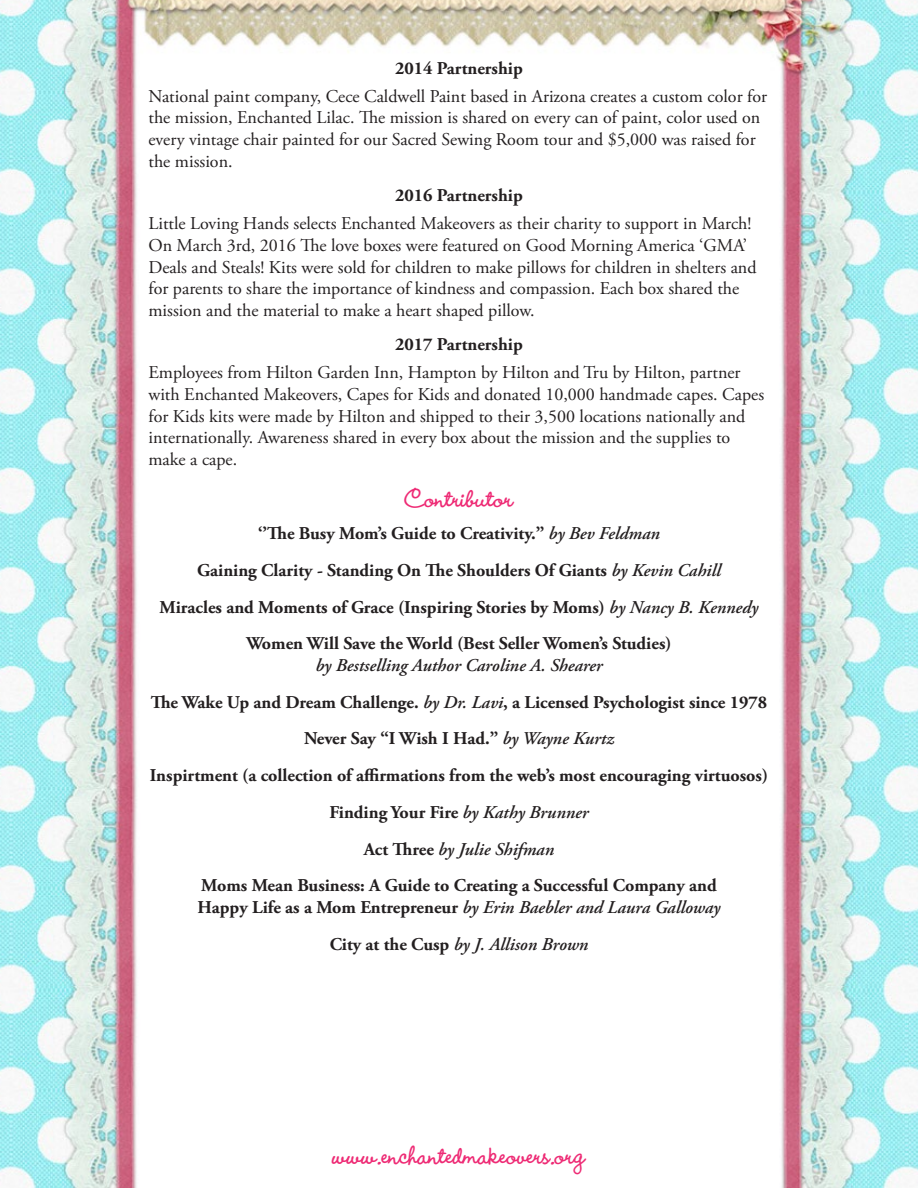
<style>
.page{position:relative;width:918px;height:1188px;background:#fff}
.page>*{position:absolute;margin:0;border:0;box-sizing:border-box;transform-origin:0 0}
.t1{font:700 31.5px "Wendy LP Std";color:#ee2b75}
.t2{font:18px/21.6px "Adobe Garamond Pro";color:#231f20}
.t3{font:700 18px/36.8px "Adobe Garamond Pro";color:#231f20;text-align:center}
.t4{font:italic 600 18px/36.8px "Adobe Garamond Pro";color:#231f20;text-align:center}
.s1{font-weight:600;font-style:italic}
.s2{font-weight:700;font-style:normal}
</style>
<div class="page">
<img style="left:0;top:0;width:918px;height:1188px">
<p class="t3" style="left:395px;top:50px;width:129px">2014 Partnership</p>
<p class="t2" style="left:148px;top:86px;width:620px">National paint company, Cece Caldwell Paint based in Arizona creates a custom color for the mission, Enchanted Lilac. The mission is shared on every can of paint, color used on every vintage chair painted for our Sacred Sewing Room tour and $5,000 was raised for the mission.</p>
<p class="t3" style="left:395px;top:177px;width:129px">2016 Partnership</p>
<p class="t2" style="left:148px;top:213px;width:610px">Little Loving Hands selects Enchanted Makeovers as their charity to support in March!<br>On March 3rd, 2016 The love boxes were featured on Good Morning America ‘GMA’ Deals and Steals! Kits were sold for children to make pillows for children in shelters and for parents to share the importance of kindness and compassion. Each box shared the mission and the material to make a heart shaped pillow.</p>
<p class="t3" style="left:395px;top:327px;width:129px">2017 Partnership</p>
<p class="t2" style="left:148px;top:362px;width:617px">Employees from Hilton Garden Inn, Hampton by Hilton and Tru by Hilton, partner with Enchanted Makeovers, Capes for Kids and donated 10,000 handmade capes. Capes for Kids kits were made by Hilton and shipped to their 3,500 locations nationally and internationally. Awareness shared in every box about the mission and the supplies to make a cape.</p>
<h1 class="t1" style="left:405px;top:480px;width:110px">Contributor</h1>
<p class="t3" style="left:160px;top:516px;width:600px">‘’The Busy Mom’s Guide to Creativity.’’ <span class="s1">by Bev Feldman<br></span>Gaining Clarity - Standing On The Shoulders Of Giants <span class="s1">by Kevin Cahill<br></span>Miracles and Moments of Grace (Inspiring Stories by Moms) <span class="s1">by Nancy B. Kennedy </span>Women Will Save the World (Best Seller Women’s Studies)</p>
<p class="t3" style="left:150px;top:647px;width:620px"><span class="s1">by Bestselling Author Caroline A. Shearer<br></span>The Wake Up and Dream Challenge. <span class="s1">by Dr. Lavi</span>, a Licensed Psychologist since 1978<br>Never Say “I Wish I Had.” <span class="s1">by Wayne Kurtz<br></span>Inspirtment (a collection of affirmations from the web’s most encouraging virtuosos)<br>Finding Your Fire <span class="s1">by Kathy Brunner<br></span>Act Three <span class="s1">by Julie Shifman<br></span>Moms Mean Business: A Guide to Creating a Successful Company and</p>
<p class="t4" style="left:198px;top:890px;width:524px"><span class="s2">Happy Life as a Mom Entrepreneur</span> by Erin Baebler and Laura Galloway<br><span class="s2">City at the Cusp</span> by J. Allison Brown</p>
<h1 class="t1" style="left:333px;top:1137px;width:254px">www.enchantedmakeovers.org</h1>
</div>
